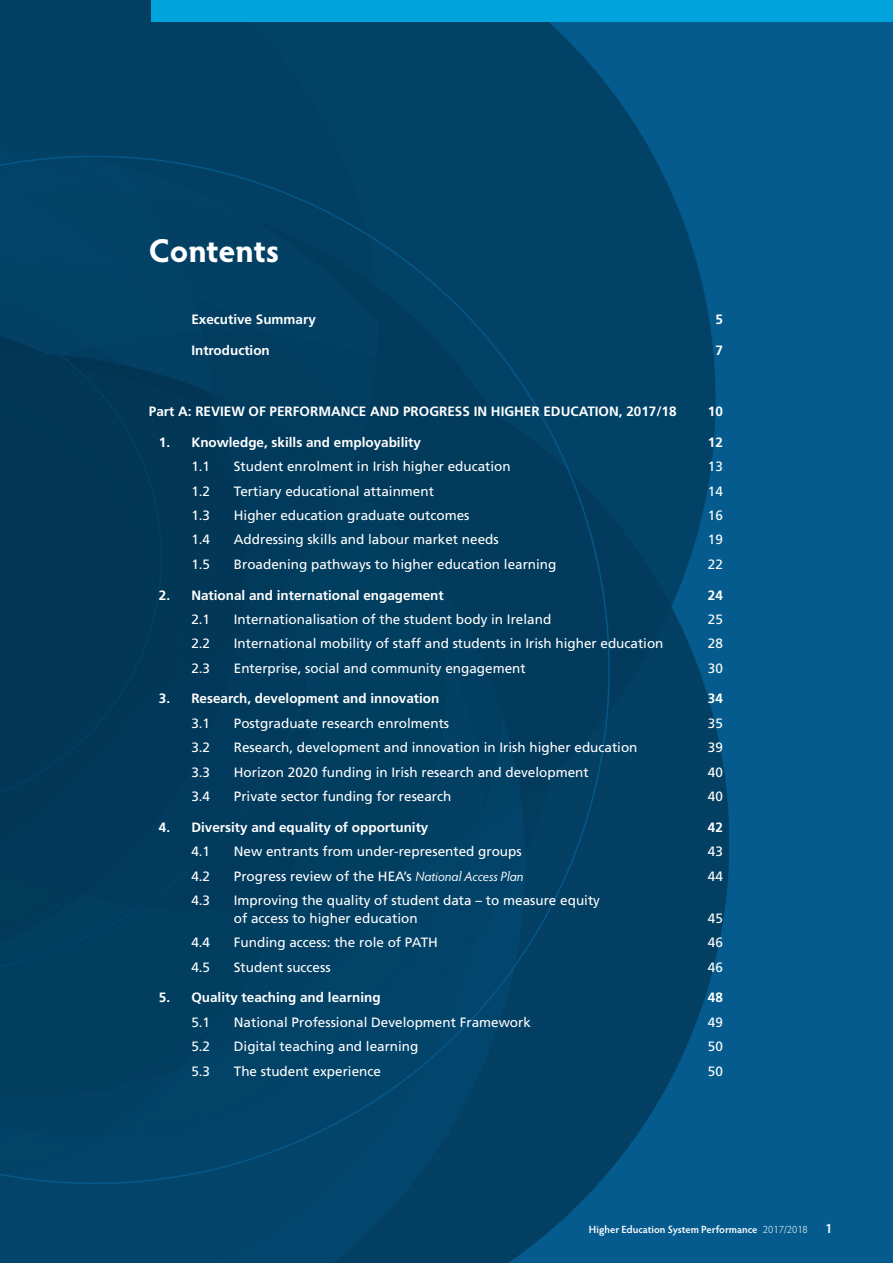
<style>
.page{position:relative;width:893px;height:1263px;background:#055b8d}
.page>*{position:absolute;margin:0;border:0;box-sizing:border-box;transform-origin:0 0}
.t1{font:700 33px "Hypatia Sans Pro";letter-spacing:-.01em;color:#fff}
.TOC_1_5{font:13.5px/18px "Frutiger LT Std";color:#fff}
.TOC_1_5-2{font:700 13.5px "Frutiger LT Std";color:#fff}
.Body_0-0___3{font:700 13.5px "Frutiger LT Std";color:#fff}
.TOC__3{font:13.5px "Frutiger LT Std";color:#fff}
.TOC__3-2{font:700 13.5px "Frutiger LT Std";color:#fff}
.t2{font:600 13.5px "Hypatia Sans Pro";color:#fff}
.t3{font:600 10.5px "Hypatia Sans Pro";color:#fff}
.s1{font-family:"Hypatia Sans Pro";font-style:italic}
.s2{font-weight:300}
</style>
<div class="page">
<img style="left:0;top:0;width:730px;height:1263px">
<div style="left:151px;top:0;width:742px;height:21px;background:#00a3db"></div>
<h1 class="t1" style="left:149px;top:228px;width:132px">Contents</h1>
<p class="TOC__3-2" style="left:191px;top:311px;width:126px">Executive Summary</p>
<p class="TOC__3-2" style="left:715px;top:311px;width:9px">5</p>
<p class="TOC__3-2" style="left:191px;top:342px;width:80px">Introduction</p>
<p class="TOC__3-2" style="left:715px;top:342px;width:9px">7</p>
<p class="Body_0-0___3" style="left:149px;top:403px;width:529px">Part A: REVIEW OF PERFORMANCE AND PROGRESS IN HIGHER EDUCATION, 2017/18</p>
<p class="Body_0-0___3" style="left:708px;top:403px;width:17px">10</p>
<p class="TOC_1_5-2" style="left:159px;top:434px;width:264px">1. Knowledge, skills and employability</p>
<p class="TOC_1_5-2" style="left:708px;top:434px;width:17px">12</p>
<p class="TOC_1_5" style="left:191px;top:458px;width:20px">1.1</p>
<p class="TOC_1_5" style="left:234px;top:458px;width:278px">Student enrolment in Irish higher education</p>
<p class="TOC_1_5" style="left:708px;top:458px;width:17px">13</p>
<p class="TOC_1_5" style="left:191px;top:482px;width:20px">1.2</p>
<p class="TOC_1_5" style="left:234px;top:482px;width:202px">Tertiary educational attainment</p>
<p class="TOC_1_5" style="left:708px;top:482px;width:17px">14</p>
<p class="TOC_1_5" style="left:191px;top:506px;width:20px">1.3</p>
<p class="TOC_1_5" style="left:234px;top:506px;width:237px">Higher education graduate outcomes</p>
<p class="TOC_1_5" style="left:708px;top:506px;width:17px">16</p>
<p class="TOC_1_5" style="left:191px;top:531px;width:20px">1.4</p>
<p class="TOC_1_5" style="left:234px;top:531px;width:266px">Addressing skills and labour market needs</p>
<p class="TOC_1_5" style="left:708px;top:531px;width:17px">19</p>
<p class="TOC_1_5" style="left:191px;top:555px;width:20px">1.5</p>
<p class="TOC_1_5" style="left:234px;top:555px;width:324px">Broadening pathways to higher education learning</p>
<p class="TOC_1_5" style="left:708px;top:555px;width:17px">22</p>
<p class="TOC_1_5-2" style="left:159px;top:587px;width:286px">2. National and international engagement</p>
<p class="TOC_1_5-2" style="left:708px;top:587px;width:17px">24</p>
<p class="TOC_1_5" style="left:191px;top:610px;width:20px">2.1</p>
<p class="TOC_1_5" style="left:234px;top:610px;width:319px">Internationalisation of the student body in Ireland</p>
<p class="TOC_1_5" style="left:708px;top:610px;width:17px">25</p>
<p class="TOC_1_5" style="left:191px;top:635px;width:20px">2.2</p>
<p class="TOC_1_5" style="left:234px;top:635px;width:431px">International mobility of staff and students in Irish higher education</p>
<p class="TOC_1_5" style="left:708px;top:635px;width:17px">28</p>
<p class="TOC_1_5" style="left:191px;top:659px;width:20px">2.3</p>
<p class="TOC_1_5" style="left:234px;top:659px;width:293px">Enterprise, social and community engagement</p>
<p class="TOC_1_5" style="left:708px;top:659px;width:17px">30</p>
<p class="TOC_1_5-2" style="left:159px;top:691px;width:282px">3. Research, development and innovation</p>
<p class="TOC_1_5-2" style="left:708px;top:691px;width:17px">34</p>
<p class="TOC_1_5" style="left:191px;top:714px;width:20px">3.1</p>
<p class="TOC_1_5" style="left:234px;top:714px;width:217px">Postgraduate research enrolments</p>
<p class="TOC_1_5" style="left:708px;top:714px;width:17px">35</p>
<p class="TOC_1_5" style="left:191px;top:739px;width:20px">3.2</p>
<p class="TOC_1_5" style="left:234px;top:739px;width:405px">Research, development and innovation in Irish higher education</p>
<p class="TOC_1_5" style="left:708px;top:739px;width:17px">39</p>
<p class="TOC_1_5" style="left:191px;top:763px;width:20px">3.3</p>
<p class="TOC_1_5" style="left:234px;top:763px;width:356px">Horizon 2020 funding in Irish research and development</p>
<p class="TOC_1_5" style="left:708px;top:763px;width:17px">40</p>
<p class="TOC_1_5" style="left:191px;top:787px;width:20px">3.4</p>
<p class="TOC_1_5" style="left:234px;top:787px;width:219px">Private sector funding for research</p>
<p class="TOC_1_5" style="left:708px;top:787px;width:17px">40</p>
<p class="TOC_1_5-2" style="left:159px;top:819px;width:271px">4. Diversity and equality of opportunity</p>
<p class="TOC_1_5-2" style="left:708px;top:819px;width:17px">42</p>
<p class="TOC_1_5" style="left:191px;top:842px;width:20px">4.1</p>
<p class="TOC_1_5" style="left:234px;top:842px;width:289px">New entrants from under-represented groups</p>
<p class="TOC_1_5" style="left:708px;top:842px;width:17px">43</p>
<p class="TOC_1_5" style="left:191px;top:867px;width:20px">4.2</p>
<p class="TOC_1_5" style="left:234px;top:867px;width:291px">Progress review of the HEA’s <span class="s1">National Access Plan</span></p>
<p class="TOC_1_5" style="left:708px;top:867px;width:17px">44</p>
<p class="TOC_1_5" style="left:191px;top:891px;width:20px">4.3</p>
<p class="TOC_1_5" style="left:234px;top:891px;width:368px">Improving the quality of student data – to measure equity of access to higher education</p>
<p class="TOC_1_5" style="left:708px;top:909px;width:17px">45</p>
<p class="TOC_1_5" style="left:191px;top:934px;width:20px">4.4</p>
<p class="TOC_1_5" style="left:234px;top:934px;width:206px">Funding access: the role of PATH</p>
<p class="TOC_1_5" style="left:708px;top:934px;width:17px">46</p>
<p class="TOC__3" style="left:191px;top:959px;width:20px">4.5</p>
<p class="TOC__3" style="left:234px;top:959px;width:98px">Student success</p>
<p class="TOC__3" style="left:708px;top:959px;width:17px">46</p>
<p class="TOC_1_5-2" style="left:159px;top:990px;width:223px">5. Quality teaching and learning</p>
<p class="TOC_1_5-2" style="left:708px;top:990px;width:17px">48</p>
<p class="TOC_1_5" style="left:191px;top:1013px;width:20px">5.1</p>
<p class="TOC_1_5" style="left:234px;top:1013px;width:299px">National Professional Development Framework</p>
<p class="TOC_1_5" style="left:708px;top:1013px;width:17px">49</p>
<p class="TOC_1_5" style="left:191px;top:1037px;width:20px">5.2</p>
<p class="TOC_1_5" style="left:234px;top:1037px;width:186px">Digital teaching and learning</p>
<p class="TOC_1_5" style="left:708px;top:1037px;width:17px">50</p>
<p class="TOC__3" style="left:191px;top:1063px;width:20px">5.3</p>
<p class="TOC__3" style="left:234px;top:1063px;width:149px">The student experience</p>
<p class="TOC__3" style="left:708px;top:1063px;width:17px">50</p>
<p class="t3" style="left:589px;top:1222px;width:221px">Higher Education System Performance <span class="s2">2017/2018</span></p>
<p class="t2" style="left:825px;top:1219px;width:9px">1</p>
</div>
